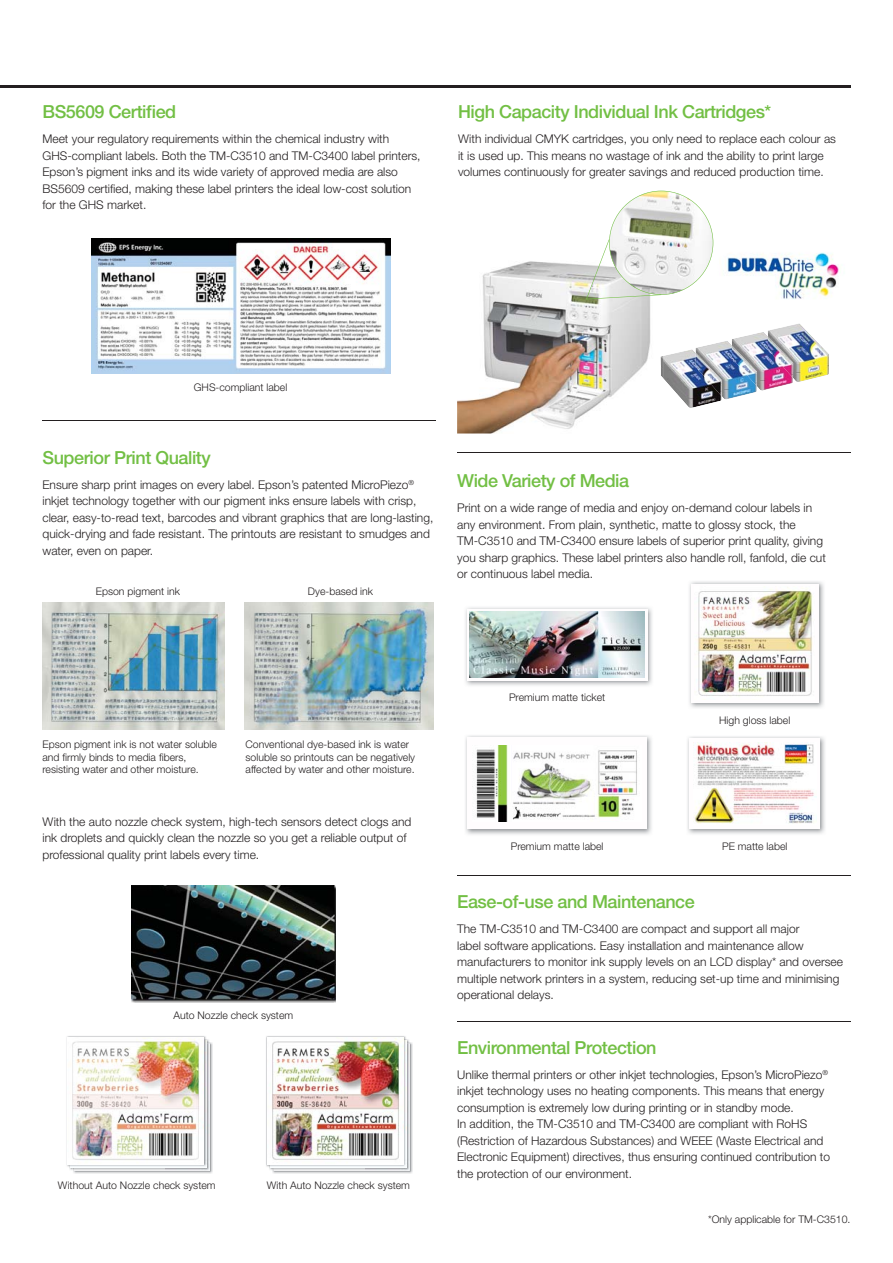
<style>
.page{position:relative;width:893px;height:1263px;background:#fff}
.page>*{position:absolute;margin:0;border:0;box-sizing:border-box;transform-origin:0 0}
.t1{font:500 18px "Helvetica Neue";letter-spacing:-.025em;color:#72bf44}
.t2{font:300 12px/16.5px "Helvetica Neue";color:#231f20}
.t3{font:300 10.5px/12.6px "Helvetica Neue";color:#231f20}
</style>
<div class="page">
<hr style="left:0;top:85px;width:850px;height:2px;background:#231f20">
<img style="left:727px;top:252px;width:112px;height:47px">
<img style="left:457px;top:261px;width:194px;height:172px">
<svg style="left:586px;top:191px;width:127px;height:108px"></svg>
<img style="left:768px;top:323px;width:61px;height:59px">
<img style="left:732px;top:332px;width:61px;height:59px">
<img style="left:768px;top:336px;width:25px;height:42px">
<img style="left:696px;top:341px;width:61px;height:58px">
<img style="left:732px;top:345px;width:25px;height:41px">
<img style="left:663px;top:349px;width:59px;height:59px">
<img style="left:660px;top:356px;width:3px;height:22px">
<img style="left:696px;top:353px;width:26px;height:43px">
<img style="left:91px;top:238px;width:299px;height:135px">
<img style="left:72px;top:1042px;width:141px;height:132px">
<img style="left:165px;top:1043px;width:45px;height:128px">
<img style="left:74px;top:1167px;width:91px;height:4px">
<img style="left:71px;top:1040px;width:136px;height:127px">
<img style="left:67px;top:1037px;width:136px;height:127px">
<img style="left:272px;top:1042px;width:141px;height:132px">
<img style="left:365px;top:1043px;width:45px;height:128px">
<img style="left:274px;top:1167px;width:91px;height:4px">
<img style="left:270px;top:1040px;width:136px;height:127px">
<img style="left:267px;top:1037px;width:136px;height:127px">
<img style="left:131px;top:885px;width:205px;height:117px">
<img style="left:465px;top:607px;width:187px;height:79px">
<svg style="left:467px;top:609px;width:180px;height:71px"></svg>
<img style="left:470px;top:611px;width:174px;height:67px">
<img style="left:465px;top:735px;width:187px;height:100px">
<div style="left:468px;top:738px;width:179px;height:91px;background:#fffdfe"></div>
<img style="left:476px;top:745px;width:161px;height:76px">
<img style="left:689px;top:581px;width:135px;height:127px">
<div style="left:691px;top:584px;width:127px;height:118px;background:#fffdfe"></div>
<img style="left:697px;top:587px;width:116px;height:109px">
<img style="left:687px;top:736px;width:138px;height:98px">
<div style="left:690px;top:739px;width:130px;height:90px;background:#fffdfe"></div>
<img style="left:694px;top:743px;width:122px;height:81px">
<hr style="left:43px;top:420px;width:393px;height:1px;background:#231f20">
<hr style="left:457px;top:452px;width:393px;height:1px;background:#231f20">
<hr style="left:457px;top:875px;width:393px;height:1px;background:#231f20">
<hr style="left:457px;top:1021px;width:393px;height:1px;background:#231f20">
<img style="left:43px;top:602px;width:182px;height:127px">
<img style="left:245px;top:602px;width:189px;height:127px">
<h1 class="t1" style="left:43px;top:105px;width:135px">BS5609 Certified</h1>
<p class="t2" style="left:43px;top:132px;width:380px">Meet your regulatory requirements within the chemical industry with GHS-compliant labels. Both the TM-C3510 and TM-C3400 label printers, Epson’s pigment inks and its wide variety of approved media are also BS5609 certified, making these label printers the ideal low-cost solution for the GHS market.</p>
<h1 class="t1" style="left:458px;top:105px;width:315px">High Capacity Individual Ink Cartridges*</h1>
<p class="t2" style="left:458px;top:132px;width:379px">With individual CMYK cartridges, you only need to replace each colour as it is used up. This means no wastage of ink and the ability to print large volumes continuously for greater savings and reduced production time.</p>
<p class="t3" style="left:194px;top:382px;width:95px">GHS-compliant label</p>
<h1 class="t1" style="left:43px;top:451px;width:170px">Superior Print Quality</h1>
<p class="t2" style="left:43px;top:477px;width:392px">Ensure sharp print images on every label. Epson’s patented MicroPiezo<sup>® </sup>inkjet technology together with our pigment inks ensure labels with crisp, clear, easy-to-read text, barcodes and vibrant graphics that are long-lasting, quick-drying and fade resistant. The printouts are resistant to smudges and water, even on paper.</p>
<p class="t3" style="left:96px;top:586px;width:86px">Epson pigment ink</p>
<p class="t3" style="left:308px;top:586px;width:67px">Dye-based ink</p>
<h1 class="t1" style="left:457px;top:474px;width:174px">Wide Variety of Media</h1>
<p class="t2" style="left:457px;top:501px;width:370px">Print on a wide range of media and enjoy on-demand colour labels in any environment. From plain, synthetic, matte to glossy stock, the TM-C3510 and TM-C3400 ensure labels of superior print quality, giving you sharp graphics. These label printers also handle roll, fanfold, die cut or continuous label media.</p>
<p class="t3" style="left:43px;top:739px;width:176px">Epson pigment ink is not water soluble and firmly binds to media fibers, resisting water and other moisture.</p>
<p class="t3" style="left:246px;top:739px;width:171px">Conventional dye-based ink is water soluble so printouts can be negatively affected by water and other moisture.</p>
<p class="t2" style="left:43px;top:814px;width:370px">With the auto nozzle check system, high-tech sensors detect clogs and ink droplets and quickly clean the nozzle so you get a reliable output of professional quality print labels every time.</p>
<p class="t3" style="left:173px;top:1010px;width:121px">Auto Nozzle check system</p>
<p class="t3" style="left:58px;top:1179px;width:159px">Without Auto Nozzle check system</p>
<p class="t3" style="left:267px;top:1179px;width:145px">With Auto Nozzle check system</p>
<p class="t3" style="left:509px;top:692px;width:95px">Prem um ma e c e</p>
<p class="t3" style="left:533px;top:692px;width:3px">i</p>
<p class="t3" style="left:566px;top:692px;width:40px">tt tikt</p>
<p class="t3" style="left:511px;top:841px;width:92px">Prem um ma e a e</p>
<p class="t3" style="left:535px;top:841px;width:3px">i</p>
<p class="t3" style="left:568px;top:841px;width:37px">tt lbl</p>
<p class="t3" style="left:719px;top:714px;width:33px">Hih l</p>
<p class="t3" style="left:769px;top:714px;width:22px">lbl</p>
<p class="t3" style="left:728px;top:714px;width:61px">g goss a e</p>
<p class="t3" style="left:722px;top:841px;width:65px">PE matte a e</p>
<p class="t3" style="left:767px;top:841px;width:22px">lbl</p>
<h1 class="t1" style="left:457px;top:895px;width:239px">Ease-of-use and Maintenance</h1>
<p class="t2" style="left:457px;top:922px;width:387px">The TM-C3510 and TM-C3400 are compact and support all major<br>label software applications. Easy installation and maintenance allow manufacturers to monitor ink supply levels on an LCD display* and oversee multiple network printers in a system, reducing set-up time and minimising operational delays.</p>
<h1 class="t1" style="left:457px;top:1041px;width:201px">Environmental Protection</h1>
<p class="t2" style="left:457px;top:1067px;width:374px">Unlike thermal printers or other inkjet technologies, Epson’s MicroPiezo<sup>® </sup>inkjet technology uses no heating components. This means that energy consumption is extremely low during printing or in standby mode.<br>In addition, the TM-C3510 and TM-C3400 are compliant with RoHS (Restriction of Hazardous Substances) and WEEE (Waste Electrical and Electronic Equipment) directives, thus ensuring continued contribution to the protection of our environment.</p>
<p class="t3" style="left:708px;top:1214px;width:144px">*Only applicable for TM-C3510.</p>
</div>
